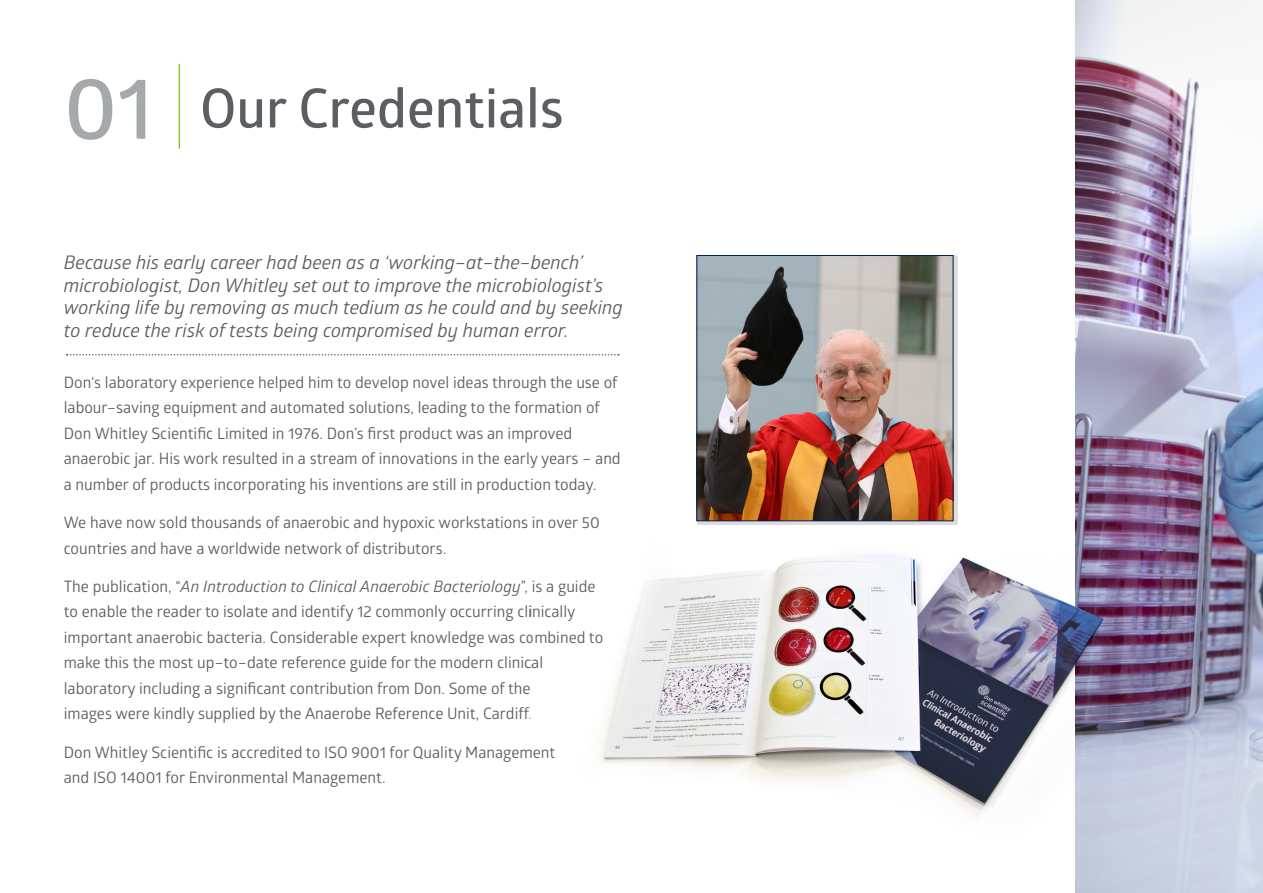
<style>
.page{position:relative;width:1263px;height:893px;background:#fff}
.page>*{position:absolute;margin:0;border:0;box-sizing:border-box;transform-origin:0 0}
.Table_of_contents_2{font:600 87px "Glober";color:#a5a9ac}
.Headline_1{font:600 54px "Glober";color:#5b5e62}
.t1{font:italic 18.75px/22.5px "Glober";color:#5b5e62}
.Headline_2{font:15.75px/25.5px "Glober";color:#5b5e62}
.s1{font-style:italic}
</style>
<div class="page">
<img style="left:1076px;top:0;width:187px;height:893px">
<hr style="left:179px;top:64px;width:1px;height:85px;background:#92c73d">
<img style="left:698px;top:257px;width:253px;height:254px">
<div style="left:696px;top:255px;width:257px;height:266px;border:1px solid #00215d"></div>
<svg style="left:67px;top:354px;width:552px;height:1px"></svg>
<img style="left:599px;top:511px;width:617px;height:382px">
<p class="Table_of_contents_2" style="left:64px;top:47px;width:91px">01</p>
<p class="Headline_1" style="left:200px;top:71px;width:365px">Our Credentials</p>
<p class="t1" style="left:64px;top:250px;width:561px">Because his early career had been as a ‘working–at–the–bench’ microbiologist, Don Whitley set out to improve the microbiologist’s working life by removing as much tedium as he could and by seeking to reduce the risk of tests being compromised by human error.</p>
<p class="Headline_2" style="left:64px;top:369px;width:558px">Don‘s laboratory experience helped him to develop novel ideas through the use of labour–saving equipment and automated solutions, leading to the formation of Don Whitley Scientific Limited in 1976. Don’s first product was an improved anaerobic jar. His work resulted in a stream of innovations in the early years – and a number of products incorporating his inventions are still in production today.</p>
<p class="Headline_2" style="left:64px;top:509px;width:537px">We have now sold thousands of anaerobic and hypoxic workstations in over 50 countries and have a worldwide network of distributors.</p>
<p class="Headline_2" style="left:64px;top:573px;width:541px">The publication, “<span class="s1">An Introduction to Clinical Anaerobic Bacteriology</span>”, is a guide to enable the reader to isolate and identify 12 commonly occurring clinically important anaerobic bacteria. Considerable expert knowledge was combined to make this the most up–to–date reference guide for the modern clinical laboratory including a significant contribution from Don. Some of the<br>images were kindly supplied by the Anaerobe Reference Unit, Cardiff.</p>
<p class="Headline_2" style="left:64px;top:738px;width:493px">Don Whitley Scientific is accredited to ISO 9001 for Quality Management and ISO 14001 for Environmental Management.</p>
</div>
